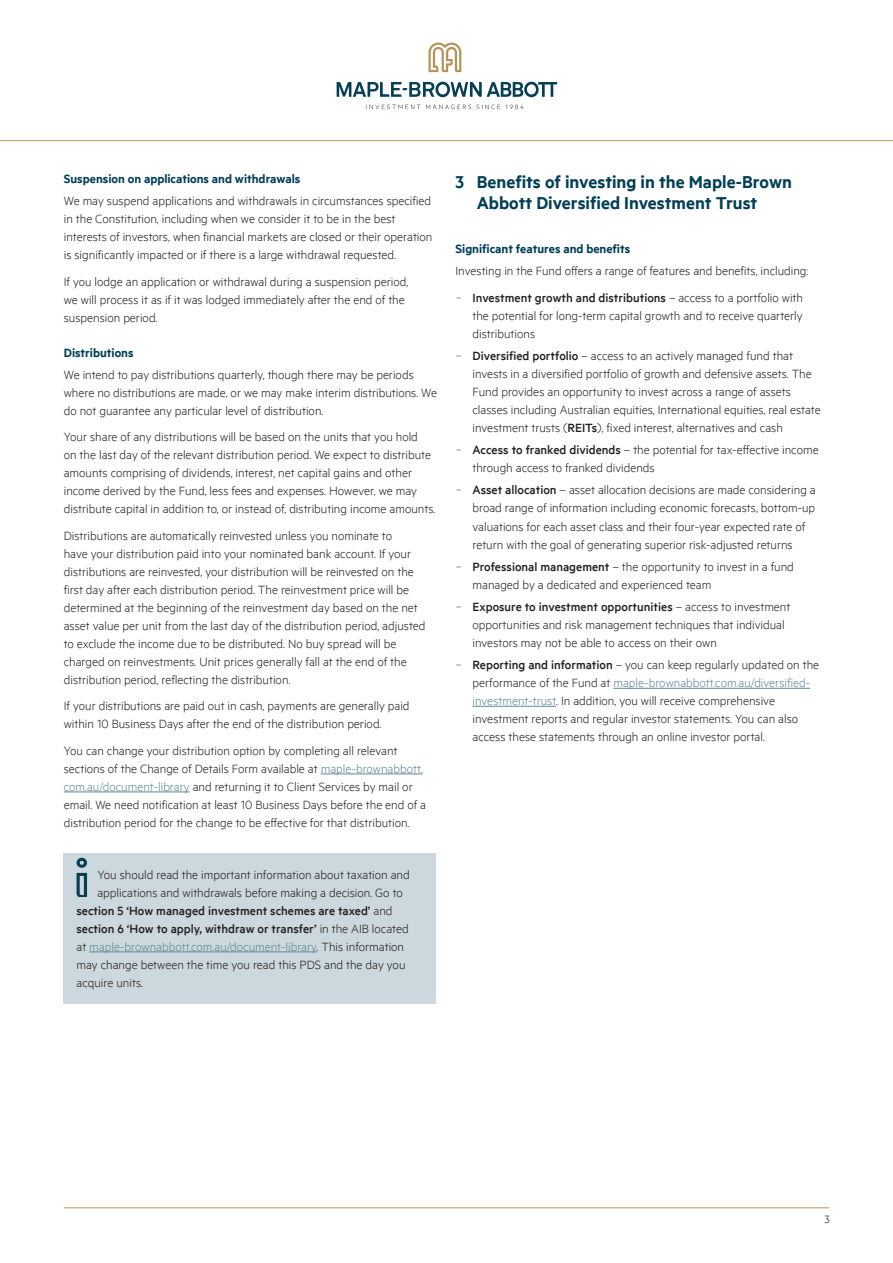
<style>
.page{position:relative;width:893px;height:1263px;background:#fff}
.page>*{position:absolute;margin:0;border:0;box-sizing:border-box;transform-origin:0 0}
.t1{font:600 19.5px/21px "Metric";color:#003f55}
.Normal_text{font:300 13.5px/18px "Metric";color:#231f20}
.Dropcap_for_i_graphi{font:300 13.5px "Metric";color:#231f20}
.Dropcap_for_i_graphi-2{font:500 13.5px "Metric";color:#231f20}
.Subheading_1{font:600 13.5px "Metric";color:#003f55}
.Dropcap_for_i_graphi-3{font:300 13.5px "Metric";color:#5f8794}
.t2{font:300 12px "Metric";color:#231f20}
.s1{color:#5f8794}
.s2{font-weight:300}
.s3{color:#231f20}
.s4{font-weight:100}
.s5{font-weight:500}
</style>
<div class="page">
<hr style="left:64px;top:1207px;width:765px;height:1px;background:#b79257">
<hr style="left:0;top:140px;width:893px;height:1px;background:#b79257">
<svg style="left:337px;top:82px;width:220px;height:15px"></svg>
<svg style="left:366px;top:105px;width:158px;height:4px"></svg>
<svg style="left:428px;top:43px;width:33px;height:29px"></svg>
<hr style="left:321px;top:773px;width:102px;height:1px;background:#5f8794">
<hr style="left:64px;top:791px;width:126px;height:1px;background:#5f8794">
<div style="left:64px;top:853px;width:372px;height:150px;background:#ccd8dd"></div>
<hr style="left:89px;top:951px;width:228px;height:1px;background:#5f8794">
<svg style="left:77px;top:858px;width:10px;height:39px"></svg>
<hr style="left:613px;top:688px;width:197px;height:1px;background:#5f8794">
<hr style="left:472px;top:706px;width:84px;height:1px;background:#5f8794">
<p class="Subheading_1" style="left:64px;top:171px;width:238px">Suspension on applications and withdrawals</p>
<p class="Normal_text" style="left:64px;top:191px;width:370px">We may suspend applications and withdrawals in circumstances specified in the Constitution, including when we consider it to be in the best interests of investors, when financial markets are closed or their operation is significantly impacted or if there is a large withdrawal requested.</p>
<p class="Normal_text" style="left:64px;top:272px;width:346px">If you lodge an application or withdrawal during a suspension period, we will process it as if it was lodged immediately after the end of the suspension period.</p>
<p class="Subheading_1" style="left:64px;top:344px;width:71px">Distributions</p>
<p class="Normal_text" style="left:64px;top:365px;width:375px">We intend to pay distributions quarterly, though there may be periods where no distributions are made, or we may make interim distributions. We do not guarantee any particular level of distribution.</p>
<p class="Normal_text" style="left:64px;top:427px;width:373px">Your share of any distributions will be based on the units that you hold<br>on the last day of the relevant distribution period. We expect to distribute amounts comprising of dividends, interest, net capital gains and other income derived by the Fund, less fees and expenses. However, we may distribute capital in addition to, or instead of, distributing income amounts.</p>
<p class="Normal_text" style="left:64px;top:526px;width:363px">Distributions are automatically reinvested unless you nominate to<br>have your distribution paid into your nominated bank account. If your distributions are reinvested, your distribution will be reinvested on the first day after each distribution period. The reinvestment price will be determined at the beginning of the reinvestment day based on the net asset value per unit from the last day of the distribution period, adjusted to exclude the income due to be distributed. No buy spread will be charged on reinvestments. Unit prices generally fall at the end of the distribution period, reflecting the distribution.</p>
<p class="Normal_text" style="left:64px;top:697px;width:347px">If your distributions are paid out in cash, payments are generally paid within 10 Business Days after the end of the distribution period.</p>
<p class="Normal_text" style="left:64px;top:741px;width:364px">You can change your distribution option by completing all relevant sections of the Change of Details Form available at <span class="s1">maple-brownabbott. com.au/document-library</span> and returning it to Client Services by mail or email. We need notification at least 10 Business Days before the end of a distribution period for the change to be effective for that distribution.</p>
<p class="Dropcap_for_i_graphi" style="left:97px;top:867px;width:314px">You should read the important information about taxation and</p>
<p class="Dropcap_for_i_graphi" style="left:97px;top:885px;width:307px">applications and withdrawals before making a decision. Go to</p>
<p class="Dropcap_for_i_graphi-2" style="left:77px;top:903px;width:318px">section 5 ‘How managed investment schemes are taxed’ <span class="s2">and</span></p>
<p class="Dropcap_for_i_graphi-2" style="left:77px;top:921px;width:334px">section 6 ‘How to apply, withdraw or transfer’ <span class="s2">in the AIB located</span></p>
<p class="Dropcap_for_i_graphi-3" style="left:77px;top:939px;width:329px"><span class="s3">at</span> maple-brownabbott.com.au/document-library<span class="s3">. This information</span></p>
<p class="Dropcap_for_i_graphi" style="left:77px;top:957px;width:330px">may change between the time you read this PDS and the day you</p>
<p class="Dropcap_for_i_graphi" style="left:77px;top:975px;width:68px">acquire units.</p>
<p class="t1" style="left:477px;top:171px;width:317px;text-indent:-21px">3 Benefits of investing in the Maple-Brown<br>Abbott Diversified Investment Trust</p>
<p class="Subheading_1" style="left:455px;top:241px;width:176px">Significant features and benefits</p>
<p class="Normal_text" style="left:455px;top:261px;width:354px">Investing in the Fund offers a range of features and benefits, including:</p>
<p class="Normal_text" style="left:472px;top:288px;width:332px;text-align:justify;text-indent:-17px"><span class="s4">−</span> <span class="s5">Investment growth and distributions</span> – access to a portfolio with the potential for long-term capital growth and to receive quarterly distributions</p>
<p class="Normal_text" style="left:472px;top:346px;width:350px;text-indent:-17px"><span class="s4">−</span> <span class="s5">Diversified portfolio</span> – access to an actively managed fund that invests in a diversified portfolio of growth and defensive assets. The Fund provides an opportunity to invest across a range of assets classes including Australian equities, International equities, real estate investment trusts (<span class="s5">REITs</span>), fixed interest, alternatives and cash</p>
<p class="Normal_text" style="left:472px;top:440px;width:348px;text-indent:-17px"><span class="s4">−</span> <span class="s5">Access to franked dividends</span> – the potential for tax-effective income through access to franked dividends</p>
<p class="Normal_text" style="left:472px;top:481px;width:345px;text-indent:-17px"><span class="s4">−</span> <span class="s5">Asset allocation</span> – asset allocation decisions are made considering a broad range of information including economic forecasts, bottom-up valuations for each asset class and their four-year expected rate of return with the goal of generating superior risk-adjusted returns</p>
<p class="Normal_text" style="left:472px;top:557px;width:323px;text-indent:-17px"><span class="s4">−</span> <span class="s5">Professional management</span> – the opportunity to invest in a fund managed by a dedicated and experienced team</p>
<p class="Normal_text" style="left:472px;top:597px;width:319px;text-indent:-17px"><span class="s4">−</span> <span class="s5">Exposure to investment opportunities</span> – access to investment opportunities and risk management techniques that individual investors may not be able to access on their own</p>
<p class="Normal_text" style="left:472px;top:655px;width:348px;text-indent:-17px"><span class="s4">−</span> <span class="s5">Reporting and information</span> – you can keep regularly updated on the performance of the Fund at <span class="s1">maple-brownabbott.com.au/diversified&shy;investment-trust</span>. In addition, you will receive comprehensive investment reports and regular investor statements. You can also access these statements through an online investor portal.</p>
<p class="t2" style="left:825px;top:1212px;width:7px">3</p>
</div>
